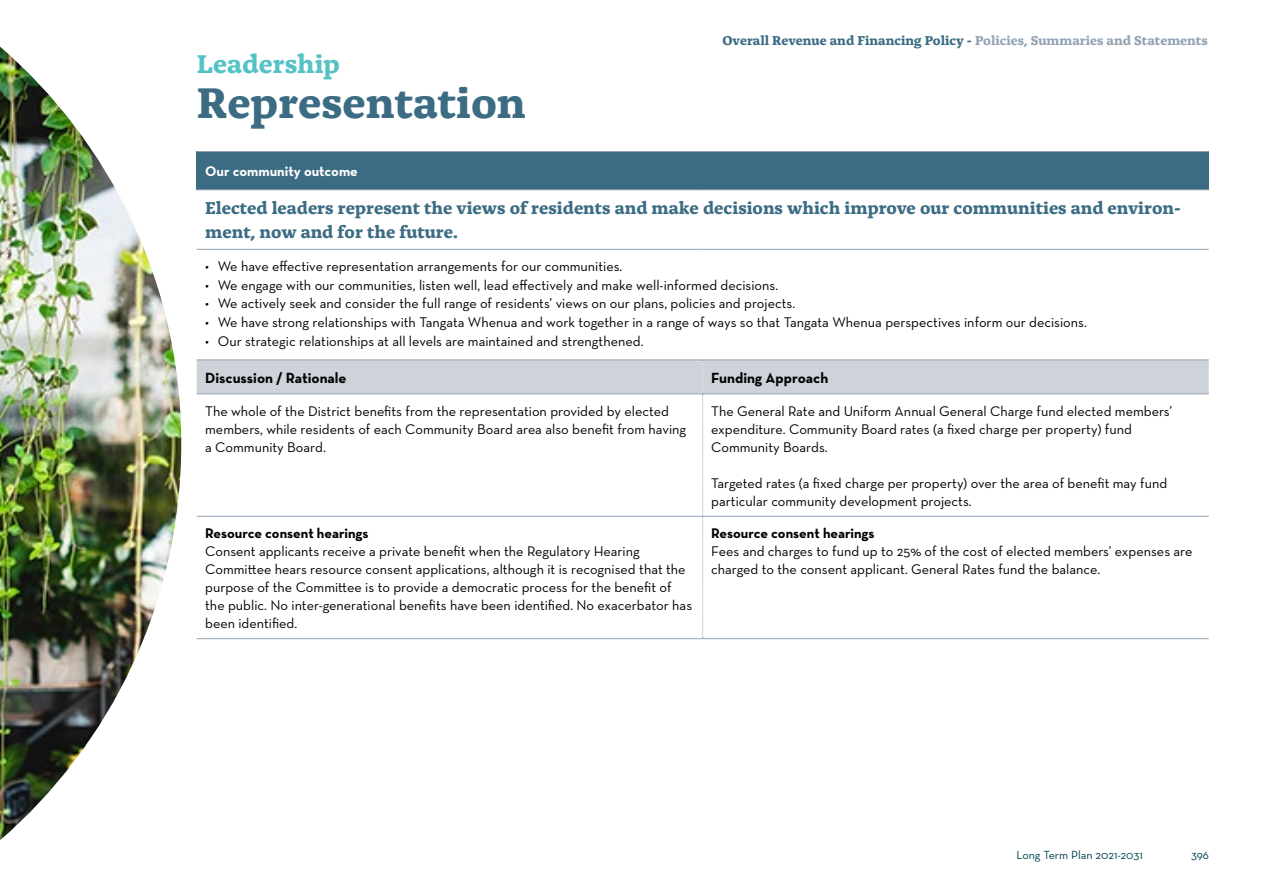
<style>
.page{position:relative;width:1263px;height:893px;background:#fff}
.page>*{position:absolute;margin:0;border:0;box-sizing:border-box;transform-origin:0 0}
.Body_Copy{font:700 45px "Alda OTCEV";color:#3c6c83}
.Body_Copy-2{font:700 27px "Alda OTCEV";color:#55c3c5}
.C5_Third_heading{font:700 18px/24px "Alda OTCEV";color:#3c6c83}
.t1{font:700 15px "Neutraface Text";color:#000}
.Body_Copy-3{font:14.25px/18px "Neutraface Text";color:#000}
.Body_Copy-4{font:700 14.25px "Neutraface Text";color:#000}
.Body_Copy-5{font:700 14.25px "Neutraface Text";color:#fff}
.t2{font:700 13.5px "Alda OTCEV";color:#3c6c83}
.t3{font:12px "Neutraface Text";color:#004251}
.s1{color:#94a4b4}
</style>
<div class="page">
<img style="left:0;top:46px;width:181px;height:794px">
<div style="left:197px;top:152px;width:1012px;height:38px;background:#3c6c83"></div>
<hr style="left:197px;top:189px;width:506px;height:1px;background:#94a4b4">
<hr style="left:703px;top:189px;width:506px;height:1px;background:#94a4b4">
<hr style="left:197px;top:359px;width:506px;height:1px;background:#94a4b4">
<hr style="left:703px;top:359px;width:506px;height:1px;background:#94a4b4">
<hr style="left:197px;top:638px;width:506px;height:1px;background:#94a4b4">
<hr style="left:703px;top:638px;width:506px;height:1px;background:#94a4b4">
<hr style="left:197px;top:151px;width:506px;height:1px;background:#94a4b4">
<hr style="left:703px;top:151px;width:506px;height:1px;background:#94a4b4">
<hr style="left:197px;top:249px;width:506px;height:1px;background:#94a4b4">
<hr style="left:703px;top:249px;width:506px;height:1px;background:#94a4b4">
<svg style="left:197px;top:360px;width:1012px;height:278px"></svg>
<p class="t2" style="left:722px;top:30px;width:487px">Overall Revenue and Financing Policy - <span class="s1">Policies, Summaries and Statements</span></p>
<p class="Body_Copy-2" style="left:197px;top:42px;width:145px">Leadership</p>
<p class="Body_Copy" style="left:197px;top:67px;width:331px">Representation</p>
<p class="Body_Copy-5" style="left:205px;top:162px;width:154px">Our community outcome</p>
<p class="C5_Third_heading" style="left:205px;top:195px;width:977px">Elected leaders represent the views of residents and make decisions which improve our communities and environ&shy;ment, now and for the future.</p>
<p class="Body_Copy-3" style="left:205px;top:257px;width:419px">• We have effective representation arrangements for our communities.</p>
<p class="Body_Copy-3" style="left:205px;top:276px;width:575px">• We engage with our communities, listen well, lead effectively and make well-informed decisions.</p>
<p class="Body_Copy-3" style="left:205px;top:294px;width:592px">• We actively seek and consider the full range of residents’ views on our plans, policies and projects.</p>
<p class="Body_Copy-3" style="left:205px;top:313px;width:883px">• We have strong relationships with Tangata Whenua and work together in a range of ways so that Tangata Whenua perspectives inform our decisions.</p>
<p class="Body_Copy-3" style="left:205px;top:332px;width:440px">• Our strategic relationships at all levels are maintained and strengthened.</p>
<p class="t1" style="left:205px;top:368px;width:143px">Discussion / Rationale</p>
<p class="t1" style="left:711px;top:368px;width:119px">Funding Approach</p>
<p class="Body_Copy-3" style="left:205px;top:402px;width:483px">The whole of the District benefits from the representation provided by elected members, while residents of each Community Board area also benefit from having a Community Board.</p>
<p class="Body_Copy-3" style="left:711px;top:402px;width:462px">The General Rate and Uniform Annual General Charge fund elected members’ expenditure. Community Board rates (a fixed charge per property) fund<br>Community Boards.</p>
<p class="Body_Copy-3" style="left:711px;top:474px;width:457px">Targeted rates (a fixed charge per property) over the area of benefit may fund particular community development projects.</p>
<p class="Body_Copy-4" style="left:205px;top:524px;width:165px">Resource consent hearings</p>
<p class="Body_Copy-3" style="left:205px;top:542px;width:488px">Consent applicants receive a private benefit when the Regulatory Hearing Committee hears resource consent applications, although it is recognised that the purpose of the Committee is to provide a democratic process for the benefit of the public. No inter-generational benefits have been identified. No exacerbator has been identified.</p>
<p class="Body_Copy-4" style="left:711px;top:524px;width:165px">Resource consent hearings</p>
<p class="Body_Copy-3" style="left:711px;top:542px;width:483px">Fees and charges to fund up to 25% of the cost of elected members’ expenses are charged to the consent applicant. General Rates fund the balance.</p>
<p class="t3" style="left:1016px;top:847px;width:128px">Long Term Plan 2021-2031</p>
<p class="t3" style="left:1191px;top:847px;width:19px">396</p>
</div>
